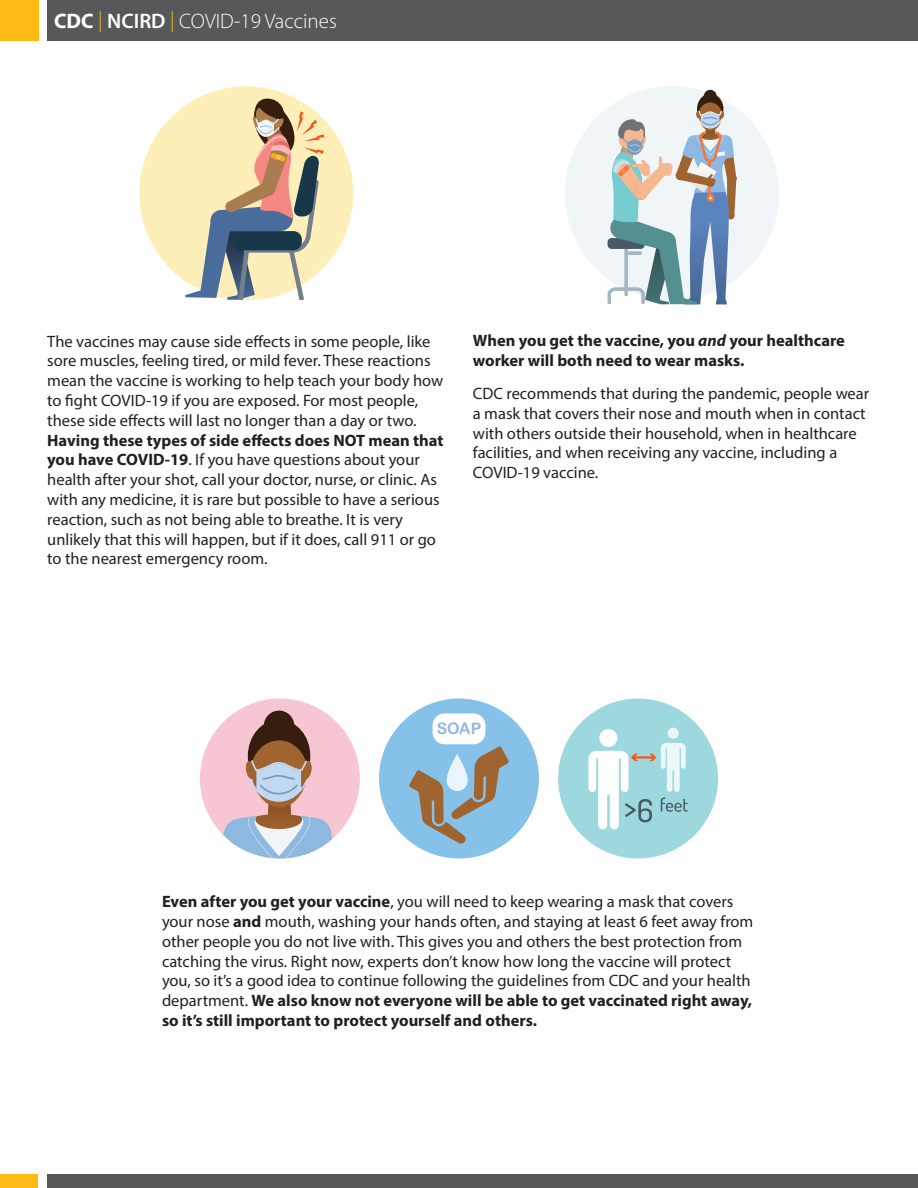
<style>
.page{position:relative;width:918px;height:1188px;background:#fff}
.page>*{position:absolute;margin:0;border:0;box-sizing:border-box;transform-origin:0 0}
.t1{font:300 21px "Myriad Pro";color:#fff}
.t2{font:16.5px/19.8px "Myriad Pro";color:#231f20}
.t3{font:700 16.5px/19.8px "Myriad Pro";color:#231f20}
.t4{font:15.9px "Arial Rounded MT Bold";color:#8fb8e1}
.s1{font-weight:700}
.s2{color:#fcba13}
.s3{font-weight:600}
.s4{font-style:italic}
</style>
<div class="page">
<div style="left:0;top:1174px;width:38px;height:14px;background:#fcba13"></div>
<div style="left:47px;top:1174px;width:871px;height:14px;background:#57585a"></div>
<div style="left:0;top:0;width:38px;height:40px;background:#fcba13"></div>
<div style="left:47px;top:0;width:871px;height:40px;background:#57585a"></div>
<div style="left:139px;top:86px;width:214px;height:214px;background:#feeeb8;border-radius:50%"></div>
<svg style="left:185px;top:98px;width:139px;height:202px"></svg>
<div style="left:565px;top:86px;width:214px;height:214px;background:#f0f6f7;border-radius:50%"></div>
<svg style="left:704px;top:90px;width:13px;height:13px"></svg>
<svg style="left:607px;top:94px;width:129px;height:210px"></svg>
<div style="left:200px;top:699px;width:160px;height:160px;background:#f8c6d3;border-radius:50%"></div>
<div style="left:264px;top:711px;width:30px;height:30px;background:#371d0e;border-radius:50%"></div>
<svg style="left:211px;top:720px;width:125px;height:139px"></svg>
<div style="left:558px;top:699px;width:160px;height:160px;background:#9cd8de;border-radius:50%"></div>
<svg style="left:588px;top:728px;width:100px;height:102px"></svg>
<div style="left:379px;top:699px;width:160px;height:160px;background:#86c1e9;border-radius:50%"></div>
<svg style="left:409px;top:746px;width:100px;height:98px"></svg>
<svg style="left:447px;top:754px;width:21px;height:37px"></svg>
<div style="left:433px;top:713px;width:52px;height:31px;background:#fff;border-radius:12px"></div>
<p class="t1" style="left:54px;top:10px;width:284px"><span class="s1">CDC</span> <span class="s2">|</span> <span class="s3">NCIRD</span> <span class="s2">|</span> COVID-19 Vaccines</p>
<p class="t2" style="left:47px;top:331px;width:398px">The vaccines may cause side effects in some people, like sore muscles, feeling tired, or mild fever. These reactions mean the vaccine is working to help teach your body how to fight COVID-19 if you are exposed. For most people, these side effects will last no longer than a day or two.<br><span class="s1">Having these types of side effects does NOT mean that you have COVID-19</span>. If you have questions about your health after your shot, call your doctor, nurse, or clinic. As with any medicine, it is rare but possible to have a serious reaction, such as not being able to breathe. It is very unlikely that this will happen, but if it does, call 911 or go to the nearest emergency room.</p>
<h2 class="t3" style="left:473px;top:330px;width:374px">When you get the vaccine, you <span class="s4">and</span> your healthcare worker will both need to wear masks.</h2>
<p class="t2" style="left:473px;top:383px;width:398px">CDC recommends that during the pandemic, people wear a mask that covers their nose and mouth when in contact with others outside their household, when in healthcare facilities, and when receiving any vaccine, including a COVID-19 vaccine.</p>
<p class="t4" style="left:437px;top:719px;width:46px">SOAP</p>
<p class="t2" style="left:162px;top:892px;width:593px"><span class="s1">Even after you get your vaccine</span>, you will need to keep wearing a mask that covers your nose <span class="s1">and</span> mouth, washing your hands often, and staying at least 6 feet away from other people you do not live with. This gives you and others the best protection from catching the virus. Right now, experts don’t know how long the vaccine will protect you, so it’s a good idea to continue following the guidelines from CDC and your health department. <span class="s1">We also know not everyone will be able to get vaccinated right away, so it’s still important to protect yourself and others.</span></p>
</div>
